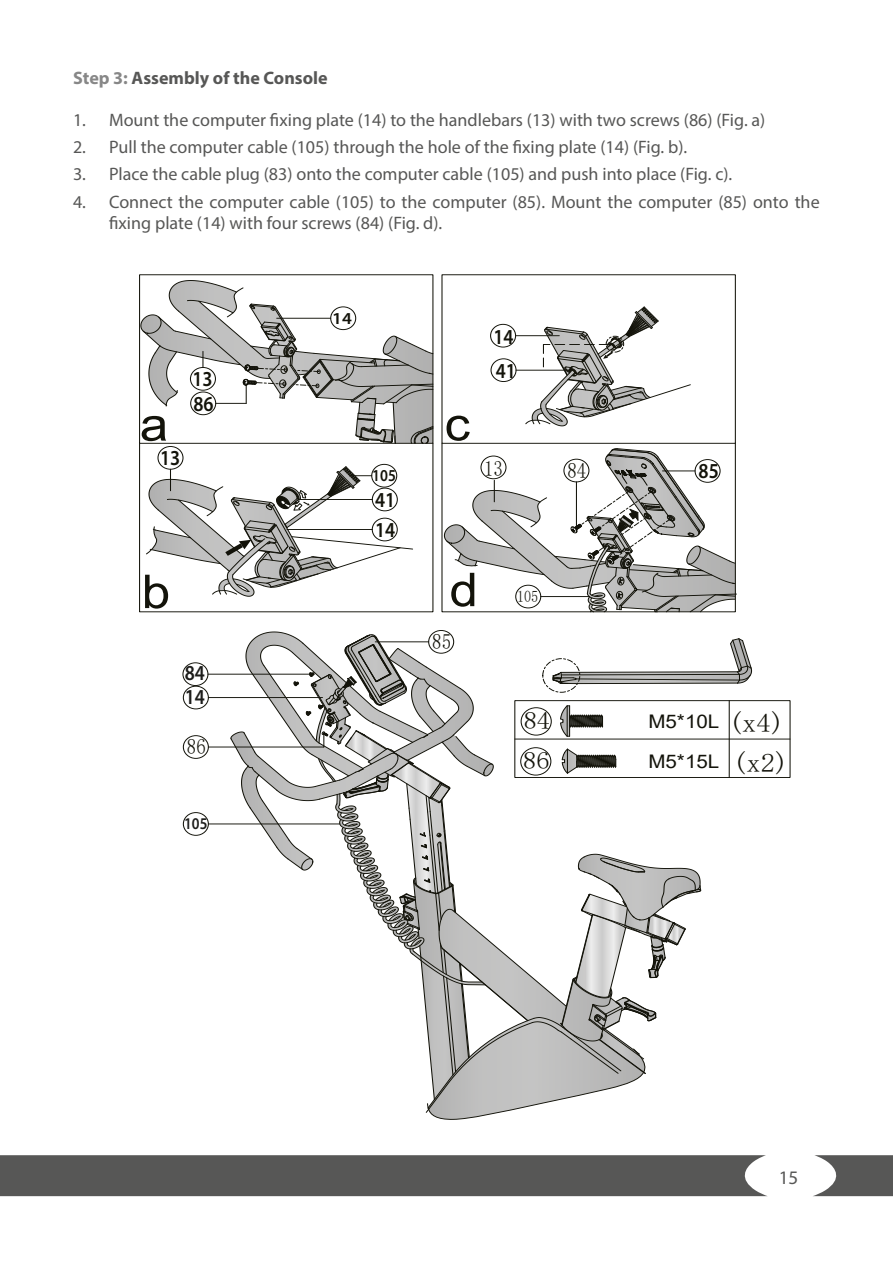
<style>
.page{position:relative;width:893px;height:1263px;background:#fff}
.page>*{position:absolute;margin:0;border:0;box-sizing:border-box;transform-origin:0 0}
.t1{font:46.65px "Arial";color:#13130a;scale:1.1 1}
.t2{font:25.95px "Sim Sun";color:#13130a;scale:1.1 1}
.t3{font:24.15px "Sim Hei";color:#13130a;scale:1.1 1}
.t4{font:600 21.45px "Myriad Pro";color:#13130a;scale:.88 1}
.t5{font:21.45px "Sim Hei";color:#13130a;scale:.88 1}
.t6{font:600 21.45px/23.5px "Myriad Pro";color:#1d1d1b;scale:.88 1}
.t7{font:19.2px "Myriad Pro";color:#575756}
.t8{font:18.75px "Arial";color:#13130a;scale:1.1 1}
.t9{font:18px/21.3px "Myriad Pro";color:#575756}
.t10{font:700 18px "Myriad Pro";color:#575756}
.t11{font:600 16.65px "Myriad Pro";color:#13130a;scale:.88 1}
.t12{font:600 16.65px "Myriad Pro";color:#13130a;scale:1.1 1}
.t13{font:600 16.5px "Myriad Pro";color:#1d1d1b;scale:.88 1}
.t14{font:16.05px "Sim Hei";color:#13130a;scale:.88 1}
.s1{color:#878787}
.s2{font-family:"Sim Sun";font-size:25.95px}
</style>
<div class="page">
<svg style="left:441px;top:443px;width:295px;height:169px"></svg>
<div style="left:442px;top:274px;width:294px;height:170px;border:1px solid #13130a"></div>
<svg style="left:139px;top:274px;width:294px;height:170px"></svg>
<div style="left:183px;top:812px;width:26px;height:23px;border:1px solid #13130a;border-radius:50%"></div>
<hr style="left:208px;top:824px;width:132px;height:1px;background:#13130a">
<div style="left:428px;top:630px;width:26px;height:23px;border:1px solid #13130a;border-radius:50%"></div>
<div style="left:183px;top:662px;width:25px;height:24px;border:1px solid #13130a;border-radius:50%"></div>
<div style="left:183px;top:686px;width:26px;height:23px;border:1px solid #13130a;border-radius:50%"></div>
<hr style="left:208px;top:674px;width:103px;height:1px;background:#13130a">
<hr style="left:208px;top:697px;width:114px;height:1px;background:#13130a">
<hr style="left:515px;top:739px;width:275px;height:1px;background:#13130a">
<div style="left:183px;top:735px;width:26px;height:24px;border:1px solid #13130a;border-radius:50%"></div>
<hr style="left:208px;top:747px;width:116px;height:1px;background:#13130a">
<svg style="left:230px;top:631px;width:522px;height:489px"></svg>
<div style="left:371px;top:464px;width:26px;height:23px;border:1px solid #13130a;border-radius:50%"></div>
<div style="left:491px;top:359px;width:25px;height:23px;border:1px solid #13130a;border-radius:50%"></div>
<hr style="left:516px;top:370px;width:54px;height:1px;background:#13130a">
<div style="left:490px;top:324px;width:26px;height:23px;border:1px solid #13130a;border-radius:50%"></div>
<hr style="left:516px;top:335px;width:43px;height:1px;background:#13130a">
<div style="left:158px;top:446px;width:25px;height:23px;border:1px solid #13130a;border-radius:50%"></div>
<svg style="left:140px;top:280px;width:294px;height:169px"></svg>
<div style="left:543px;top:658px;width:37px;height:34px;border:1px dashed #13130a;border-radius:50%"></div>
<svg style="left:444px;top:448px;width:293px;height:165px"></svg>
<svg style="left:146px;top:466px;width:267px;height:131px"></svg>
<svg style="left:525px;top:306px;width:166px;height:121px"></svg>
<div style="left:0;top:1155px;width:767px;height:41px;background:#575756"></div>
<svg style="left:813px;top:1155px;width:80px;height:41px"></svg>
<p class="t10" style="left:73px;top:66px;width:256px"><span class="s1">Step 3:</span> Assembly of the Console</p>
<p class="t9" style="left:73px;top:109px;width:694px">1. Mount the computer fixing plate (14) to the handlebars (13) with two screws (86) (Fig. a)</p>
<p class="t9" style="left:73px;top:136px;width:616px">2. Pull the computer cable (105) through the hole of the fixing plate (14) (Fig. b).</p>
<p class="t9" style="left:73px;top:163px;width:661px">3. Place the cable plug (83) onto the computer cable (105) and push into place (Fig. c).</p>
<p class="t9" style="left:109px;top:191px;width:712px;text-indent:-36px">4. Connect the computer cable (105) to the computer (85). Mount the computer (85) onto the fixing plate (14) with four screws (84) (Fig. d).</p>
<p class="t1" style="left:140px;top:392px;width:27px">a</p>
<p class="t4" style="left:160px;top:444px;width:24px">13</p>
<p class="t4" style="left:192px;top:365px;width:24px">13</p>
<p class="t4" style="left:194px;top:390px;width:24px">86</p>
<p class="t12" style="left:332px;top:308px;width:19px">14</p>
<p class="t11" style="left:372px;top:465px;width:28px">105</p>
<p class="t4" style="left:375px;top:486px;width:24px">41</p>
<p class="t4" style="left:375px;top:516px;width:24px">14</p>
<p class="t1" style="left:445px;top:392px;width:25px">c</p>
<p class="t4" style="left:493px;top:323px;width:24px">14</p>
<p class="t4" style="left:496px;top:357px;width:24px">41</p>
<p class="t5" style="left:484px;top:458px;width:23px">13</p>
<p class="t5" style="left:567px;top:459px;width:23px">84</p>
<p class="t4" style="left:699px;top:457px;width:24px">85</p>
<p class="t1" style="left:142px;top:559px;width:27px">b</p>
<p class="t1" style="left:449px;top:558px;width:27px">d</p>
<p class="t6" style="left:185px;top:661px;width:24px">84<br>14</p>
<p class="t5" style="left:187px;top:736px;width:23px">86</p>
<p class="t5" style="left:432px;top:630px;width:23px">85</p>
<p class="t14" style="left:517px;top:589px;width:26px">105</p>
<p class="t3" style="left:524px;top:709px;width:26px">84</p>
<p class="t2" style="left:728px;top:709px;width:53px">(x4)</p>
<p class="t3" style="left:523px;top:749px;width:26px">86</p>
<p class="t8" style="left:648px;top:748px;width:130px">M5*15L <span class="s2">(x2)</span></p>
<p class="t8" style="left:648px;top:708px;width:66px">M5*10L</p>
<p class="t13" style="left:184px;top:813px;width:28px">105</p>
<p class="t7" style="left:779px;top:1166px;width:21px">15</p>
</div>
